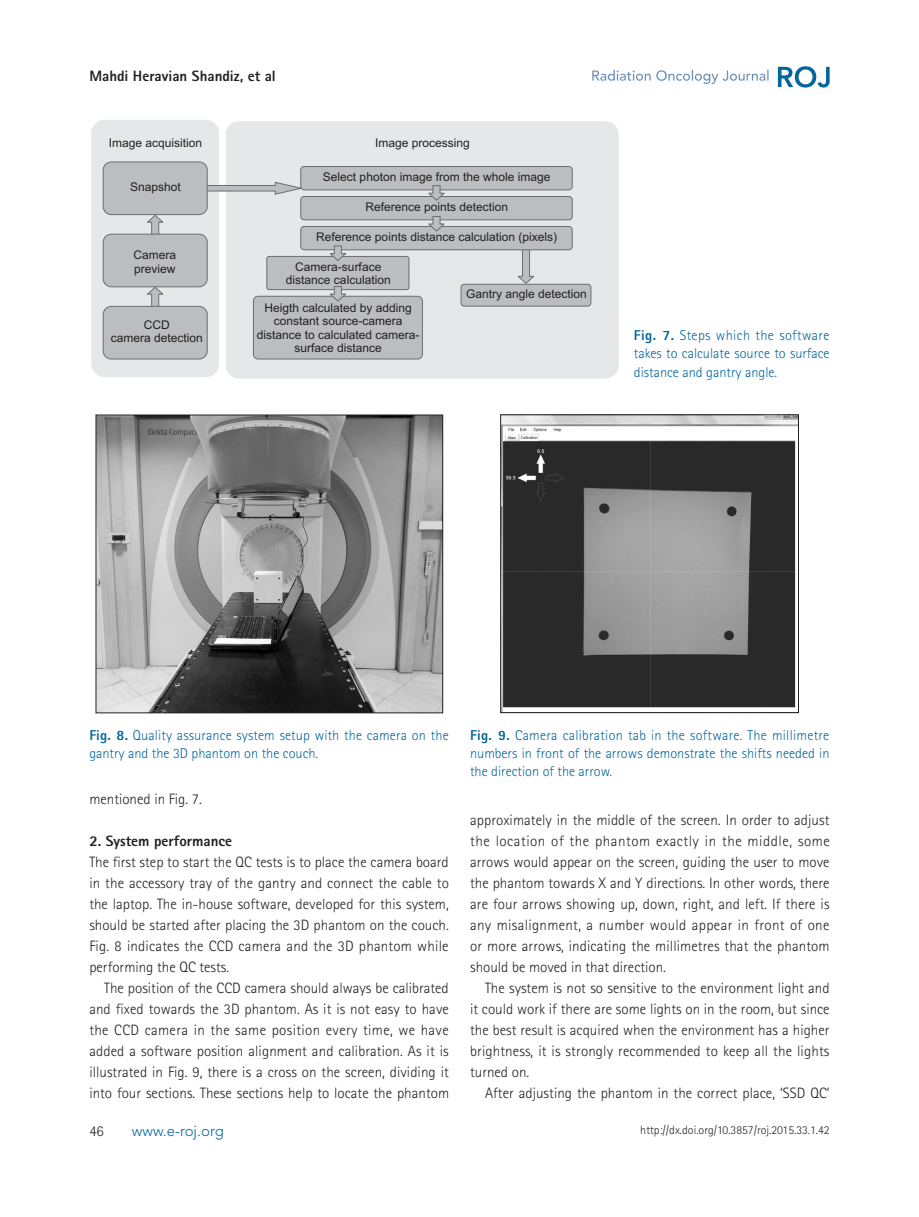
<style>
.page{position:relative;width:919px;height:1217px;background:#fff}
.page>*{position:absolute;margin:0;border:0;box-sizing:border-box;transform-origin:0 0}
.본문-2번째_문단{font:300 15px/21px "Rotis Sans Serif Std";letter-spacing:.005em;color:#231f20;text-align:justify}
.본문{font:300 15px/21px "Rotis Sans Serif Std";letter-spacing:.015em;color:#231f20;text-align:justify}
._1{font:800 15px "Rotis Sans Serif Std";color:#231f20}
.t1{font:300 15px "Avenir LT Std";color:#01669c}
.그림{font:300 14.25px/18px "Rotis Sans Serif Std";color:#01669c;text-align:justify}
.t2{font:12px/13.4px "Arial";color:#231f20;text-align:center}
.t3{font:300 12px "Rotis Sans Serif Std";color:#231f20}
.s1{font-weight:800}
</style>
<div class="page">
<svg style="left:777px;top:66px;width:52px;height:22px"></svg>
<svg style="left:592px;top:70px;width:176px;height:14px"></svg>
<div style="left:92px;top:120px;width:126px;height:256px;background:#e6e7e9;border-radius:13px"></div>
<div style="left:91px;top:120px;width:128px;height:257px;border:1px solid #e6e7e9;border-radius:13px"></div>
<div style="left:226px;top:122px;width:392px;height:256px;background:#e6e7e9;border-radius:13px"></div>
<div style="left:226px;top:121px;width:392px;height:257px;border:1px solid #e6e7e9;border-radius:13px"></div>
<div style="left:461px;top:284px;width:130px;height:22px;background:#bcbdc0;border-radius:3px"></div>
<div style="left:460px;top:284px;width:131px;height:22px;border:1px solid #6c6d70;border-radius:3px"></div>
<div style="left:301px;top:166px;width:271px;height:24px;background:#bcbdc0;border-radius:4px"></div>
<div style="left:300px;top:166px;width:272px;height:24px;border:1px solid #6c6d70;border-radius:4px"></div>
<div style="left:253px;top:296px;width:169px;height:63px;background:#bcbdc0;border-radius:5px"></div>
<div style="left:253px;top:296px;width:170px;height:63px;border:1px solid #6c6d70;border-radius:5px"></div>
<div style="left:301px;top:196px;width:271px;height:24px;background:#bcbdc0;border-radius:4px"></div>
<div style="left:300px;top:196px;width:272px;height:24px;border:1px solid #6c6d70;border-radius:4px"></div>
<div style="left:267px;top:256px;width:142px;height:33px;background:#bcbdc0;border-radius:2px"></div>
<div style="left:266px;top:256px;width:143px;height:34px;border:1px solid #6c6d70;border-radius:2px"></div>
<svg style="left:208px;top:181px;width:97px;height:14px"></svg>
<div style="left:103px;top:162px;width:104px;height:52px;background:#bcbdc0;border-radius:8px"></div>
<div style="left:103px;top:161px;width:105px;height:54px;border:1px solid #6c6d70;border-radius:8px"></div>
<svg style="left:516px;top:250px;width:20px;height:34px"></svg>
<div style="left:301px;top:226px;width:271px;height:24px;background:#bcbdc0;border-radius:4px"></div>
<div style="left:300px;top:226px;width:272px;height:24px;border:1px solid #6c6d70;border-radius:4px"></div>
<svg style="left:145px;top:287px;width:20px;height:19px"></svg>
<div style="left:103px;top:306px;width:104px;height:53px;background:#bcbdc0;border-radius:8px"></div>
<div style="left:103px;top:306px;width:105px;height:53px;border:1px solid #6c6d70;border-radius:8px"></div>
<svg style="left:145px;top:214px;width:20px;height:20px"></svg>
<div style="left:103px;top:234px;width:104px;height:53px;background:#bcbdc0;border-radius:8px"></div>
<div style="left:103px;top:234px;width:105px;height:53px;border:1px solid #6c6d70;border-radius:8px"></div>
<svg style="left:426px;top:185px;width:20px;height:16px"></svg>
<svg style="left:426px;top:216px;width:20px;height:16px"></svg>
<svg style="left:328px;top:245px;width:20px;height:16px"></svg>
<svg style="left:328px;top:286px;width:20px;height:16px"></svg>
<img style="left:98px;top:416px;width:343px;height:295px">
<div style="left:96px;top:414px;width:347px;height:299px;border:1px solid #231f20"></div>
<img style="left:502px;top:416px;width:294px;height:294px">
<div style="left:500px;top:414px;width:298px;height:298px;border:1px solid #231f20"></div>
<p class="_1" style="left:89px;top:66px;width:188px">Mahdi Heravian Shandiz, et al</p>
<p class="t2" style="left:109px;top:137px;width:95px">Image acquisition</p>
<p class="t2" style="left:375px;top:137px;width:96px">Image processing</p>
<p class="t2" style="left:130px;top:181px;width:52px">Snapshot</p>
<p class="t2" style="left:316px;top:231px;width:242px">Reference points distance calculation (pixels)</p>
<p class="t2" style="left:323px;top:171px;width:229px">Select photon image from the whole image</p>
<p class="t2" style="left:365px;top:201px;width:144px">Reference points detection</p>
<p class="t2" style="left:133px;top:249px;width:44px;text-align:left">Camera preview</p>
<p class="t2" style="left:111px;top:319px;width:94px">CCD<br>camera detection</p>
<p class="t2" style="left:286px;top:261px;width:106px">Camera-surface distance calculation</p>
<p class="t2" style="left:257px;top:302px;width:164px">Heig h calculated by adding constant source-camera distance to calculated camera&shy;surface distance</p>
<p class="t2" style="left:289px;top:302px;width:5px">t</p>
<p class="t2" style="left:466px;top:288px;width:122px">Gantry angle detection</p>
<p class="그림" style="left:634px;top:326px;width:197px"><span class="s1">Fig. 7.</span> Steps which the software takes to calculate source to surface distance and gantry angle.</p>
<p class="그림" style="left:89px;top:725px;width:361px"><span class="s1">Fig. 8.</span> Quality assurance system setup with the camera on the gantry and the 3D phantom on the couch.</p>
<p class="그림" style="left:470px;top:725px;width:361px"><span class="s1">Fig. 9.</span> Camera calibration tab in the software. The millimetre numbers in front of the arrows demonstrate the shifts needed in the direction of the arrow.</p>
<p class="본문-2번째_문단" style="left:89px;top:788px;width:114px">mentioned in Fig. 7.</p>
<p class="_1" style="left:89px;top:831px;width:144px">2. System performance</p>
<p class="본문" style="left:89px;top:851px;width:361px">The first step to start the QC tests is to place the camera board in the accessory tray of the gantry and connect the cable to the laptop. The in-house software, developed for this system, should be started after placing the 3D phantom on the couch.<br>Fig. 8 indicates the CCD camera and the 3D phantom while performing the QC tests.</p>
<p class="본문-2번째_문단" style="left:89px;top:977px;width:361px;text-indent:15px">The position of the CCD camera should always be calibrated and fixed towards the 3D phantom. As it is not easy to have the CCD camera in the same position every time, we have added a software position alignment and calibration. As it is illustrated in Fig. 9, there is a cross on the screen, dividing it into four sections. These sections help to locate the phantom</p>
<p class="본문-2번째_문단" style="left:470px;top:808px;width:361px">approximately in the middle of the screen. In order to adjust the location of the phantom exactly in the middle, some arrows would appear on the screen, guiding the user to move the phantom towards X and Y directions. In other words, there are four arrows showing up, down, right, and left. If there is any misalignment, a number would appear in front of one or more arrows, indicating the millimetres that the phantom should be moved in that direction.</p>
<p class="본문-2번째_문단" style="left:470px;top:976px;width:361px;text-indent:15px">The system is not so sensitive to the environment light and it could work if there are some lights on in the room, but since the best result is acquired when the environment has a higher brightness, it is strongly recommended to keep all the lights turned on.</p>
<p class="본문-2번째_문단" style="left:485px;top:1081px;width:346px">After adjusting the phantom in the correct place, ‘SSD QC’</p>
<p class="본문-2번째_문단" style="left:89px;top:1120px;width:16px">46</p>
<p class="t1" style="left:132px;top:1121px;width:94px">www.e-roj.org</p>
<p class="t3" style="left:640px;top:1122px;width:191px">http://dx.doi.org/10.3857/roj.2015.33.1.42</p>
</div>
